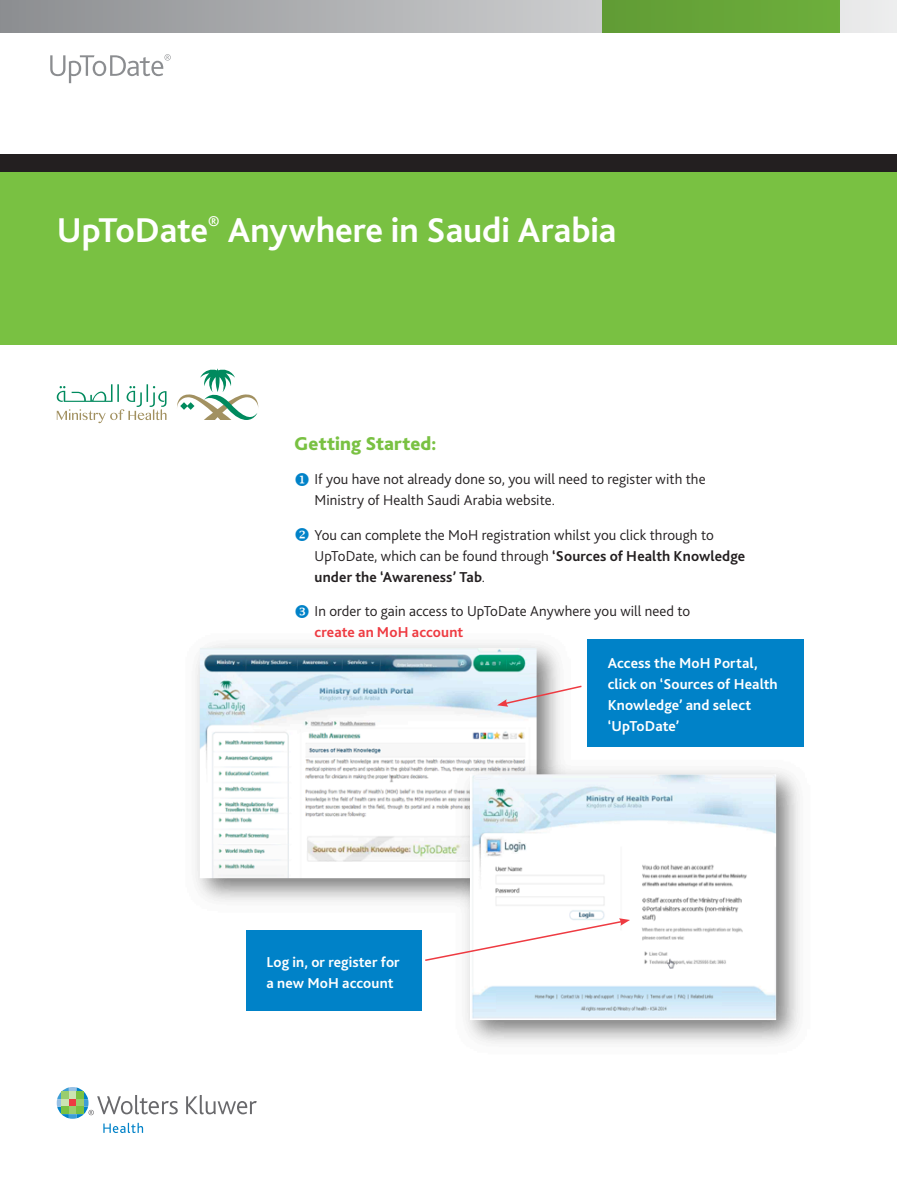
<style>
.page{position:relative;width:897px;height:1188px;background:#fff}
.page>*{position:absolute;margin:0;border:0;box-sizing:border-box;transform-origin:0 0}
.WP_headline{font:700 36px "Bliss 2";letter-spacing:-.005em;color:#fff}
.CS_subhead{font:800 19.5px "Bliss 2";letter-spacing:.005em;color:#79c142}
.CS_text{font:300 15px/21px "Bliss 2";letter-spacing:.005em;color:#231f20}
.CS_text-2{font:700 15px/21px "Bliss 2";letter-spacing:.005em;color:#fff}
.s1{color:#0082c8}
.s2{font-weight:700}
.s3{font-weight:700;color:#ee3a41}
</style>
<div class="page">
<img style="left:195px;top:639px;width:609px;height:405px">
<div style="left:587px;top:639px;width:216px;height:108px;background:#0082c8"></div>
<div style="left:246px;top:930px;width:176px;height:81px;background:#0082c8"></div>
<svg style="left:423px;top:918px;width:207px;height:44px"></svg>
<svg style="left:497px;top:685px;width:86px;height:22px"></svg>
<svg style="left:50px;top:54px;width:121px;height:29px"></svg>
<svg style="left:0;top:0;width:896px;height:33px;background:#b1b2b4"></svg>
<div style="left:602px;top:0;width:238px;height:33px;background:#67a538"></div>
<svg style="left:186px;top:1095px;width:71px;height:19px"></svg>
<svg style="left:57px;top:1087px;width:121px;height:46px"></svg>
<div style="left:0;top:172px;width:896px;height:173px;background:#79c142"></div>
<div style="left:0;top:154px;width:896px;height:18px;background:#231f20"></div>
<svg style="left:57px;top:384px;width:109px;height:39px"></svg>
<svg style="left:177px;top:368px;width:81px;height:52px"></svg>
<p class="WP_headline" style="left:57px;top:208px;width:561px">UpToDate<sup>®</sup> Anywhere in Saudi Arabia</p>
<p class="CS_subhead" style="left:294px;top:431px;width:144px">Getting Started:</p>
<p class="CS_text" style="left:314px;top:468px;width:392px;text-indent:-20px"><span class="s1">◆</span> If you have not already done so, you will need to register with the<br>Ministry of Health Saudi Arabia website.</p>
<p class="CS_text" style="left:314px;top:524px;width:432px;text-indent:-20px"><span class="s1">❖</span> You can complete the MoH registration whilst you click through to<br>UpToDate, which can be found through <span class="s2">‘Sources of Health Knowledge under the ‘Awareness’ Tab</span>.</p>
<p class="CS_text" style="left:314px;top:600px;width:377px">In order to gain access to UpToDate Anywhere you will need to <span class="s3">create an MoH account</span></p>
<p class="CS_text-2" style="left:266px;top:951px;width:135px">Log in, or register for a new MoH account</p>
<p class="CS_text-2" style="left:607px;top:652px;width:171px">Access the MoH Portal, click on ‘Sources of Health<br>Knowledge’ and select ‘UpToDate’</p>
</div>
